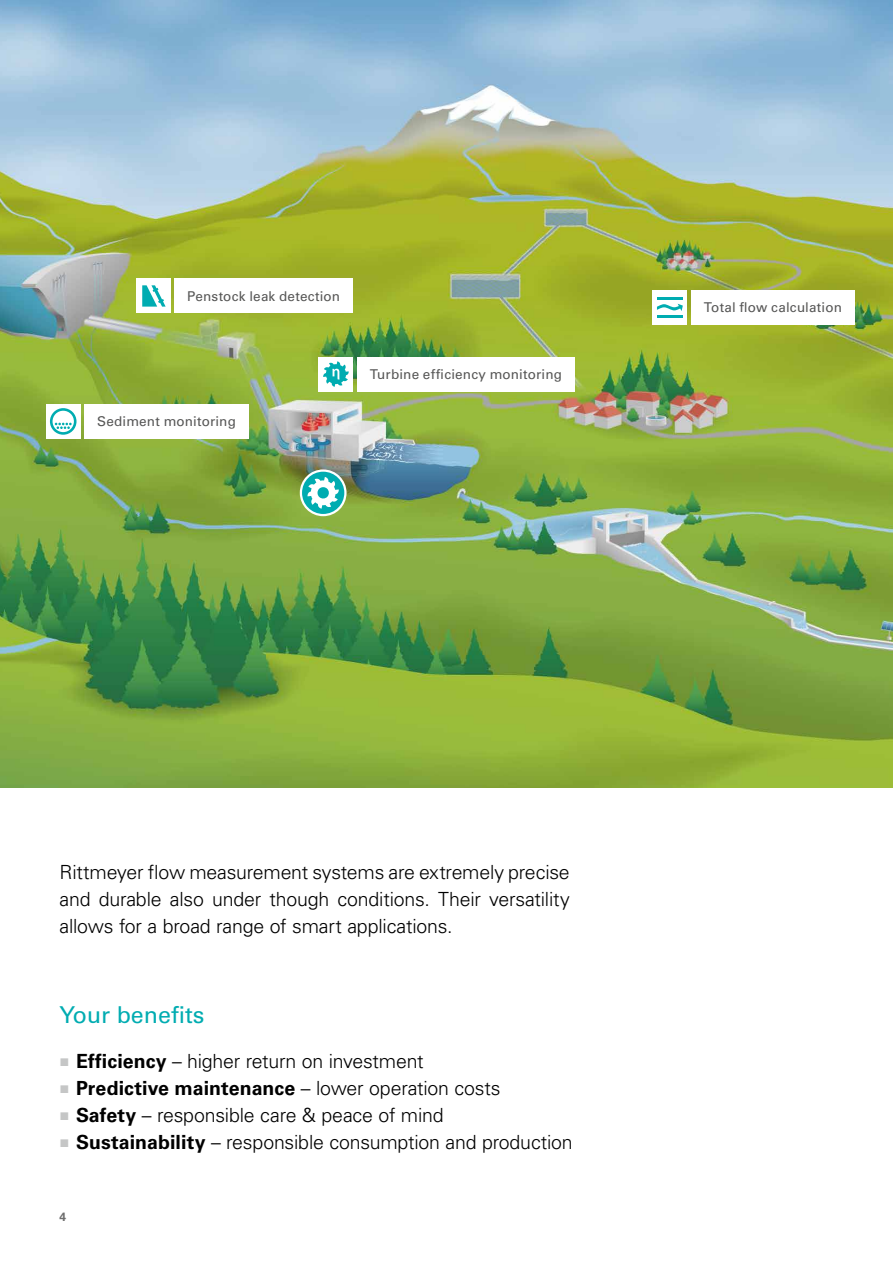
<style>
.page{position:relative;width:893px;height:1263px;background:#fff}
.page>*{position:absolute;margin:0;border:0;box-sizing:border-box;transform-origin:0 0}
.t1{font:23.25px "Univers LT Std";color:#00acb1}
.t2{font:300 19.5px/27px "Univers LT Std";letter-spacing:-.01em;color:#000;text-align:justify}
.t3{font:700 19.5px "Univers LT Std";letter-spacing:.005em;color:#000}
.t4{font:13.5px "Univers LT Std";letter-spacing:.01em;color:#565655}
.t5{font:700 12px "Univers LT Std";color:#6e6e6e}
.s1{font-family:"Arial";font-weight:400;font-size:16.5px;color:#c5c6c6}
.s2{font-weight:700}
.s3{font-weight:300}
</style>
<div class="page">
<img style="left:0;top:0;width:893px;height:787px">
<div style="left:319px;top:357px;width:34px;height:34px;background:#fff"></div>
<svg style="left:323px;top:361px;width:26px;height:26px"></svg>
<div style="left:46px;top:404px;width:34px;height:34px;background:#fff"></div>
<svg style="left:50px;top:408px;width:27px;height:27px"></svg>
<div style="left:136px;top:279px;width:34px;height:34px;background:#fff"></div>
<svg style="left:142px;top:285px;width:24px;height:22px"></svg>
<svg style="left:301px;top:471px;width:44px;height:44px"></svg>
<div style="left:300px;top:469px;width:47px;height:47px;border:2px solid #fff;border-radius:50%"></div>
<svg style="left:307px;top:477px;width:32px;height:32px"></svg>
<div style="left:357px;top:357px;width:218px;height:34px;background:#fff"></div>
<div style="left:84px;top:404px;width:165px;height:34px;background:#fff"></div>
<div style="left:174px;top:279px;width:179px;height:34px;background:#fff"></div>
<div style="left:691px;top:290px;width:164px;height:34px;background:#fff"></div>
<div style="left:653px;top:290px;width:34px;height:34px;background:#fff"></div>
<svg style="left:657px;top:304px;width:26px;height:7px"></svg>
<hr style="left:657px;top:315px;width:26px;height:3px;background:#00acb1">
<hr style="left:657px;top:297px;width:26px;height:2px;background:#00acb1">
<p class="t4" style="left:187px;top:288px;width:155px">Penstock leak detection</p>
<p class="t4" style="left:97px;top:413px;width:140px">Sediment monitoring</p>
<p class="t4" style="left:370px;top:366px;width:194px">Turbine efficiency monitoring</p>
<p class="t4" style="left:704px;top:299px;width:140px">Total flow calculation</p>
<p class="t2" style="left:60px;top:859px;width:512px">Rittmeyer flow measurement systems are extremely precise and durable also under though conditions. Their versatility allows for a broad range of smart applications.</p>
<p class="t1" style="left:60px;top:1001px;width:147px">Your benefits</p>
<p class="t2" style="left:60px;top:1048px;width:366px"><span class="s1">■</span> <span class="s2">Efficiency</span> – higher return on investment</p>
<p class="t3" style="left:60px;top:1077px;width:443px"><span class="s1">■</span> Predictive maintenance <span class="s3">– lower operation costs</span></p>
<p class="t2" style="left:60px;top:1102px;width:386px"><span class="s1">■</span> <span class="s2">Safety</span> – responsible care &amp; peace of mind</p>
<p class="t2" style="left:60px;top:1129px;width:515px"><span class="s1">■</span> <span class="s2">Sustainability</span> – responsible consumption and production</p>
<p class="t5" style="left:60px;top:1210px;width:8px">4</p>
</div>
